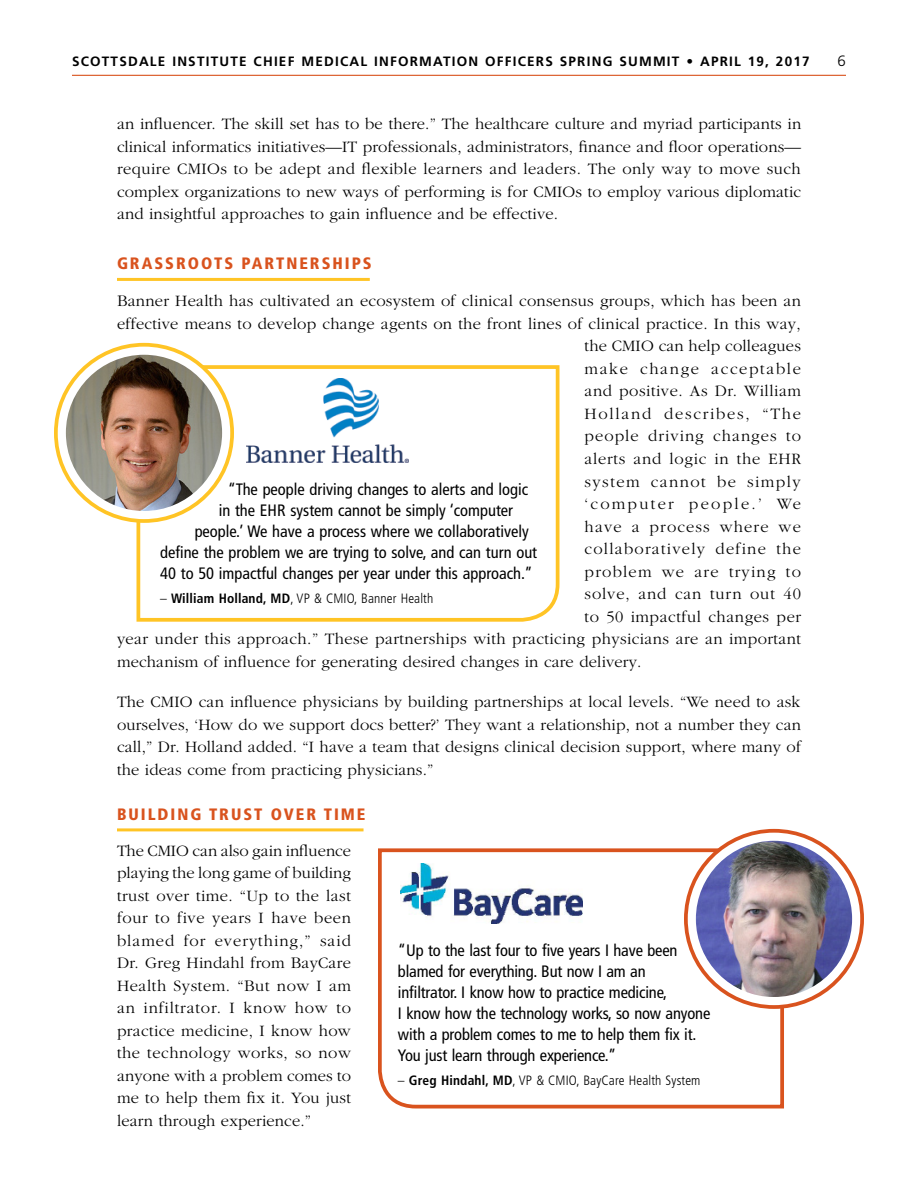
<style>
.page{position:relative;width:918px;height:1188px;background:#fff}
.page>*{position:absolute;margin:0;border:0;box-sizing:border-box;transform-origin:0 0}
.t1{font:300 16.5px/22.5px "Garamond";letter-spacing:.015em;color:#000;text-align:justify}
.t2{font:condensed 16.5px/21px "Frutiger";color:#000}
.t3{font:300 16.5px "Garamond";letter-spacing:.075em;color:#000}
.t4{font:900 condensed 16.5px "Frutiger";letter-spacing:.12em;color:#d9531e}
.t5{font:300 16.5px "Garamond";letter-spacing:.035em;color:#000}
.t6{font:300 16.5px "Garamond";letter-spacing:.06em;color:#000}
.t7{font:300 16.5px "Garamond";letter-spacing:.045em;color:#000}
.t8{font:300 16.5px "Garamond";letter-spacing:.105em;color:#000}
.t9{font:300 16.5px "Garamond";letter-spacing:.05em;color:#000}
.t10{font:300 16.5px "Garamond";letter-spacing:.1em;color:#000}
.t11{font:300 16.5px "Garamond";letter-spacing:.085em;color:#000}
.t12{font:300 16.5px "Garamond";letter-spacing:.135em;color:#000}
.t13{font:300 16.5px "Garamond";letter-spacing:.07em;color:#000}
.t14{font:300 15px "Frutiger";color:#000}
.t15{font:300 condensed 13.5px "Frutiger";letter-spacing:.01em;color:#000}
.t16{font:700 13.5px "Frutiger";letter-spacing:.09em;color:#000}
.s1{font-weight:700}
</style>
<div class="page">
<hr style="left:72px;top:75px;width:774px;height:1px;background:#d9531e">
<hr style="left:117px;top:278px;width:253px;height:3px;background:#ffc425">
<hr style="left:117px;top:828px;width:247px;height:3px;background:#ffc425">
<svg style="left:136px;top:363px;width:424px;height:259px"></svg>
<svg style="left:56px;top:345px;width:176px;height:176px"></svg>
<div style="left:54px;top:343px;width:180px;height:180px;border:4px solid #ffc425;border-radius:50%"></div>
<img style="left:66px;top:355px;width:156px;height:156px;border-radius:78px">
<svg style="left:378px;top:847px;width:408px;height:262px"></svg>
<svg style="left:686px;top:831px;width:176px;height:176px"></svg>
<div style="left:684px;top:829px;width:180px;height:180px;border:4px solid #d9531e;border-radius:50%"></div>
<img style="left:696px;top:841px;width:156px;height:156px;border-radius:78px">
<img style="left:401px;top:863px;width:182px;height:60px">
<p class="t16" style="left:72px;top:53px;width:739px">SCOTTSDALE INSTITUTE CHIEF MEDICAL INFORMATION OFFICERS SPRING SUMMIT • APRIL 19, 2017</p>
<p class="t14" style="left:838px;top:52px;width:10px">6</p>
<p class="t1" style="left:117px;top:113px;width:686px">an influencer. The skill set has to be there.” The healthcare culture and myriad participants in clinical informatics initiatives—IT professionals, administrators, finance and floor operations— require CMIOs to be adept and flexible learners and leaders. The only way to move such complex organizations to new ways of performing is for CMIOs to employ various diplomatic and insightful approaches to gain influence and be effective.</p>
<p class="t4" style="left:117px;top:253px;width:256px">GRASSROOTS PARTNERSHIPS</p>
<p class="t1" style="left:117px;top:290px;width:686px">Banner Health has cultivated an ecosystem of clinical consensus groups, which has been an</p>
<p class="t1" style="left:117px;top:313px;width:685px">effective means to develop change agents on the front lines of clinical practice. In this way,</p>
<p class="t1" style="left:585px;top:335px;width:218px">the CMIO can help colleagues</p>
<p class="t10" style="left:585px;top:360px;width:218px">make change acceptable</p>
<p class="t1" style="left:585px;top:380px;width:218px">and positive. As Dr. William</p>
<p class="t8" style="left:585px;top:405px;width:218px">Holland describes, “The</p>
<p class="t6" style="left:585px;top:427px;width:218px">people driving changes to</p>
<p class="t7" style="left:585px;top:450px;width:218px">alerts and logic in the EHR</p>
<p class="t11" style="left:585px;top:472px;width:218px">system cannot be simply</p>
<p class="t12" style="left:585px;top:495px;width:218px">‘computer people.’ We</p>
<p class="t13" style="left:585px;top:517px;width:218px">have a process where we</p>
<p class="t3" style="left:585px;top:540px;width:218px">collaboratively define the</p>
<p class="t3" style="left:585px;top:562px;width:218px">problem we are trying to</p>
<p class="t9" style="left:585px;top:585px;width:218px">solve, and can turn out 40</p>
<p class="t5" style="left:585px;top:607px;width:218px">to 50 impactful changes per</p>
<p class="t1" style="left:117px;top:628px;width:686px">year under this approach.” These partnerships with practicing physicians are an important</p>
<p class="t1" style="left:117px;top:650px;width:526px">mechanism of influence for generating desired changes in care delivery.</p>
<p class="t1" style="left:117px;top:691px;width:686px">The CMIO can influence physicians by building partnerships at local levels. “We need to ask ourselves, ‘How do we support docs better?’ They want a relationship, not a number they can call,” Dr. Holland added. “I have a team that designs clinical decision support, where many of the ideas come from practicing physicians.”</p>
<p class="t4" style="left:117px;top:804px;width:250px">BUILDING TRUST OVER TIME</p>
<p class="t1" style="left:117px;top:839px;width:236px">The CMIO can also gain influence playing the long game of building trust over time. “Up to the last four to five years I have been blamed for everything,” said Dr. Greg Hindahl from BayCare Health System. “But now I am an infiltrator. I know how to practice medicine, I know how the technology works, so now anyone with a problem comes to me to help them fix it. You just learn through experience.”</p>
<p class="t2" style="left:228px;top:478px;width:302px">“The people driving changes to alerts and logic</p>
<p class="t2" style="left:219px;top:499px;width:296px">in the EHR system cannot be simply ‘computer</p>
<p class="t2" style="left:195px;top:520px;width:336px">people.’ We have a process where we collaboratively</p>
<p class="t2" style="left:160px;top:541px;width:379px">define the problem we are trying to solve, and can turn out</p>
<p class="t2" style="left:160px;top:562px;width:374px">40 to 50 impactful changes per year under this approach.”</p>
<p class="t15" style="left:160px;top:590px;width:275px">– <span class="s1">William Holland, MD</span>, VP &amp; CMIO, Banner Health</p>
<p class="t2" style="left:398px;top:940px;width:314px">“Up to the last four to five years I have been blamed for everything. But now I am an<br>infiltrator. I know how to practice medicine,<br>I know how the technology works, so now anyone with a problem comes to me to help them fix it.<br>You just learn through experience.”</p>
<p class="t15" style="left:398px;top:1072px;width:304px">– <span class="s1">Greg Hindahl, MD</span>, VP &amp; CMIO, BayCare Health System</p>
</div>
